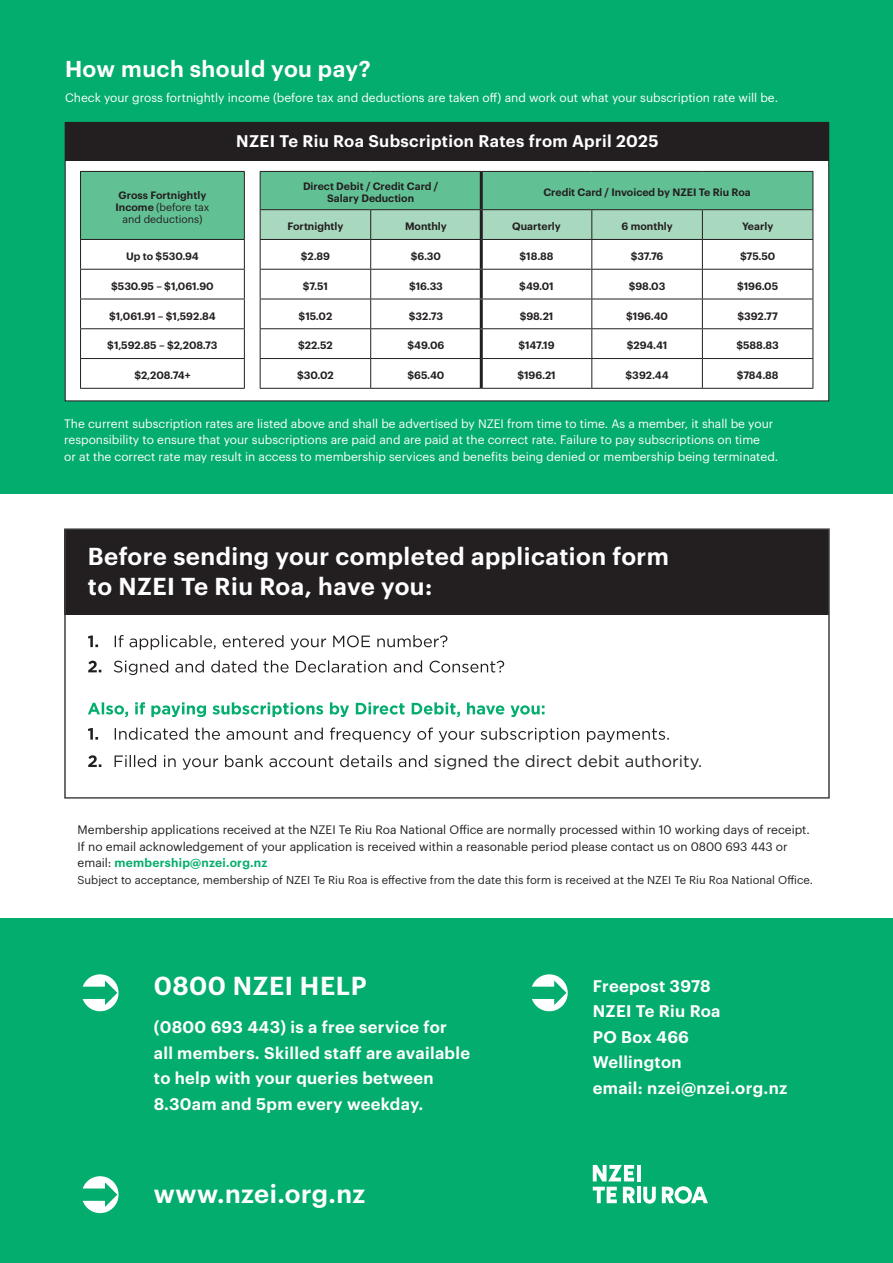
<style>
.page{position:relative;width:893px;height:1263px;background:#fff}
.page>*{position:absolute;margin:0;border:0;box-sizing:border-box;transform-origin:0 0}
.t1{font:600 25.5px "Graphik";letter-spacing:.025em;color:#fff}
.t2{font:600 24px/30px "Graphik";letter-spacing:.02em;color:#fff}
.t3{font:600 22.5px "Graphik";letter-spacing:.02em;color:#fff}
.t4{font:600 16.5px/25.5px "Graphik";letter-spacing:.02em;color:#fff}
.t5{font:16.5px "Gotham";color:#231f20}
.t6{font:12px/16.5px "Graphik";color:#fff}
.t7{font:12px/16.5px "Graphik";color:#231f20}
.t8{font:11.25px "Graphik";color:#231f20}
.t9{font:600 10.5px/12px "Graphik";color:#231f20;text-align:center}
.t10{font:10.5px/12px "Graphik";color:#231f20;text-align:center}
.s1{font-weight:600}
.s2{font-weight:600;color:#03ad6d}
</style>
<div class="page">
<div style="left:0;top:918px;width:893px;height:345px;background:#03ad6d"></div>
<div style="left:65px;top:529px;width:764px;height:85px;background:#231f20"></div>
<svg style="left:83px;top:974px;width:36px;height:37px"></svg>
<svg style="left:532px;top:974px;width:36px;height:37px"></svg>
<svg style="left:83px;top:1176px;width:36px;height:37px"></svg>
<svg style="left:88px;top:755px;width:341px;height:15px"></svg>
<svg style="left:88px;top:727px;width:581px;height:15px"></svg>
<svg style="left:88px;top:702px;width:456px;height:15px"></svg>
<svg style="left:88px;top:660px;width:416px;height:15px"></svg>
<svg style="left:88px;top:635px;width:359px;height:15px"></svg>
<svg style="left:593px;top:1165px;width:41px;height:16px"></svg>
<hr style="left:637px;top:1165px;width:4px;height:16px;background:#fff">
<svg style="left:593px;top:1187px;width:24px;height:16px"></svg>
<svg style="left:623px;top:1187px;width:12px;height:16px"></svg>
<hr style="left:637px;top:1187px;width:4px;height:16px;background:#fff">
<svg style="left:643px;top:1187px;width:13px;height:16px"></svg>
<svg style="left:662px;top:1186px;width:46px;height:17px"></svg>
<div style="left:0;top:0;width:893px;height:493px;background:#03ad6d"></div>
<div style="left:65px;top:122px;width:764px;height:279px;background:#fff"></div>
<div style="left:65px;top:122px;width:764px;height:39px;background:#231f20"></div>
<div style="left:81px;top:171px;width:163px;height:68px;background:#62c194"></div>
<hr style="left:80px;top:171px;width:165px;height:1px;background:#231f20">
<hr style="left:80px;top:172px;width:1px;height:67px;background:#231f20">
<hr style="left:244px;top:172px;width:1px;height:67px;background:#231f20">
<hr style="left:80px;top:239px;width:165px;height:1px;background:#231f20">
<hr style="left:80px;top:269px;width:165px;height:1px;background:#231f20">
<hr style="left:80px;top:299px;width:165px;height:1px;background:#231f20">
<hr style="left:80px;top:328px;width:165px;height:1px;background:#231f20">
<hr style="left:80px;top:358px;width:165px;height:1px;background:#231f20">
<svg style="left:80px;top:240px;width:1px;height:148px"></svg>
<svg style="left:244px;top:240px;width:1px;height:148px"></svg>
<hr style="left:80px;top:388px;width:165px;height:1px;background:#231f20">
<svg style="left:260px;top:171px;width:554px;height:217px"></svg>
<hr style="left:260px;top:388px;width:111px;height:1px;background:#231f20">
<hr style="left:371px;top:388px;width:110px;height:1px;background:#231f20">
<hr style="left:481px;top:388px;width:111px;height:1px;background:#231f20">
<hr style="left:592px;top:388px;width:110px;height:1px;background:#231f20">
<hr style="left:702px;top:388px;width:111px;height:1px;background:#231f20">
<hr style="left:480px;top:172px;width:3px;height:37px;background:#231f20">
<hr style="left:480px;top:210px;width:3px;height:29px;background:#231f20">
<hr style="left:480px;top:240px;width:3px;height:29px;background:#231f20">
<hr style="left:480px;top:270px;width:3px;height:29px;background:#231f20">
<hr style="left:480px;top:299px;width:3px;height:29px;background:#231f20">
<hr style="left:480px;top:329px;width:3px;height:29px;background:#231f20">
<hr style="left:480px;top:359px;width:3px;height:29px;background:#231f20">
<h3 class="t3" style="left:65px;top:51px;width:307px">How much should you pay?</h3>
<p class="t6" style="left:65px;top:89px;width:714px">Check your gross fortnightly income (before tax and deductions are taken off) and work out what your subscription rate will be.</p>
<p class="t10" style="left:116px;top:189px;width:95px"><span class="s1">Gross Fortnightly<br>Income</span> (before tax and deductions)</p>
<p class="t9" style="left:126px;top:249px;width:74px">Up to $530.94</p>
<p class="t9" style="left:111px;top:279px;width:104px">$530.95 – $1,061.90</p>
<p class="t9" style="left:109px;top:309px;width:108px">$1,061.91 – $1,592.84</p>
<p class="t9" style="left:107px;top:339px;width:112px">$1,592.85 – $2,208.73</p>
<p class="t9" style="left:134px;top:368px;width:58px">$2,208.74+</p>
<h3 class="t4" style="left:236px;top:127px;width:424px">NZEI Te Riu Roa Subscription Rates from April 2025</h3>
<p class="t9" style="left:303px;top:180px;width:137px">Direct Debit / Credit Card /<br>Salary Deduction</p>
<p class="t9" style="left:543px;top:186px;width:209px">Credit Card / Invoiced by NZEI Te Riu Roa</p>
<p class="t9" style="left:287px;top:220px;width:57px">Fortnightly</p>
<p class="t9" style="left:405px;top:220px;width:43px">Monthly</p>
<p class="t9" style="left:512px;top:220px;width:50px">Quarterly</p>
<p class="t9" style="left:621px;top:220px;width:53px">6 monthly</p>
<p class="t9" style="left:742px;top:220px;width:33px">Yearly</p>
<p class="t9" style="left:301px;top:249px;width:31px">$2.89</p>
<p class="t9" style="left:411px;top:249px;width:32px">$6.30</p>
<p class="t9" style="left:520px;top:249px;width:35px">$18.88</p>
<p class="t9" style="left:631px;top:249px;width:34px">$37.76</p>
<p class="t9" style="left:740px;top:249px;width:37px">$75.50</p>
<p class="t9" style="left:303px;top:279px;width:27px">$7.51</p>
<p class="t9" style="left:409px;top:279px;width:35px">$16.33</p>
<p class="t9" style="left:519px;top:279px;width:36px">$49.01</p>
<p class="t9" style="left:629px;top:279px;width:38px">$98.03</p>
<p class="t9" style="left:737px;top:279px;width:43px">$196.05</p>
<p class="t9" style="left:299px;top:309px;width:35px">$15.02</p>
<p class="t9" style="left:409px;top:309px;width:36px">$32.73</p>
<p class="t9" style="left:520px;top:309px;width:35px">$98.21</p>
<p class="t9" style="left:626px;top:309px;width:43px">$196.40</p>
<p class="t9" style="left:737px;top:309px;width:42px">$392.77</p>
<p class="t9" style="left:298px;top:339px;width:36px">$22.52</p>
<p class="t9" style="left:408px;top:339px;width:38px">$49.06</p>
<p class="t9" style="left:518px;top:339px;width:38px">$147.19</p>
<p class="t9" style="left:627px;top:339px;width:42px">$294.41</p>
<p class="t9" style="left:736px;top:339px;width:44px">$588.83</p>
<p class="t9" style="left:297px;top:368px;width:38px">$30.02</p>
<p class="t9" style="left:408px;top:368px;width:38px">$65.40</p>
<p class="t9" style="left:517px;top:368px;width:40px">$196.21</p>
<p class="t9" style="left:626px;top:368px;width:45px">$392.44</p>
<p class="t9" style="left:737px;top:368px;width:43px">$784.88</p>
<p class="t6" style="left:64px;top:414px;width:715px">The current subscription rates are listed above and shall be advertised by NZEI from time to time. As a member, it shall be your responsibility to ensure that your subscriptions are paid and are paid at the correct rate. Failure to pay subscriptions on time<br>or at the correct rate may result in access to membership services and benefits being denied or membership being terminated.</p>
<h2 class="t2" style="left:88px;top:539px;width:583px">Before sending your completed application form to NZEI Te Riu Roa, have you:</h2>
<h3 class="t5" style="left:434px;top:750px;width:270px">signed the direct debit authority.</h3>
<p class="t7" style="left:78px;top:821px;width:734px">Membership applications received at the NZEI Te Riu Roa National Office are normally processed within 10 working days of receipt.<br>If no email acknowledgement of your application is received within a reasonable period please contact us on 0800 693 443 or email: <span class="s2">membership@nzei.org.nz</span></p>
<p class="t8" style="left:78px;top:871px;width:737px">Subject to acceptance, membership of NZEI Te Riu Roa is effective from the date this form is received at the NZEI Te Riu Roa National Office.</p>
<h1 class="t1" style="left:154px;top:966px;width:214px">0800 NZEI HELP</h1>
<h3 class="t4" style="left:154px;top:1013px;width:318px">(0800 693 443) is a free service for all members. Skilled staff are available to help with your queries between 8.30am and 5pm every weekday.</h3>
<h1 class="t1" style="left:154px;top:1174px;width:213px">www.nzei.org.nz</h1>
<h3 class="t4" style="left:593px;top:971px;width:196px">Freepost 3978<br>NZEI Te Riu Roa<br>PO Box 466<br>Wellington<br>email: nzei@nzei.org.nz</h3>
</div>
